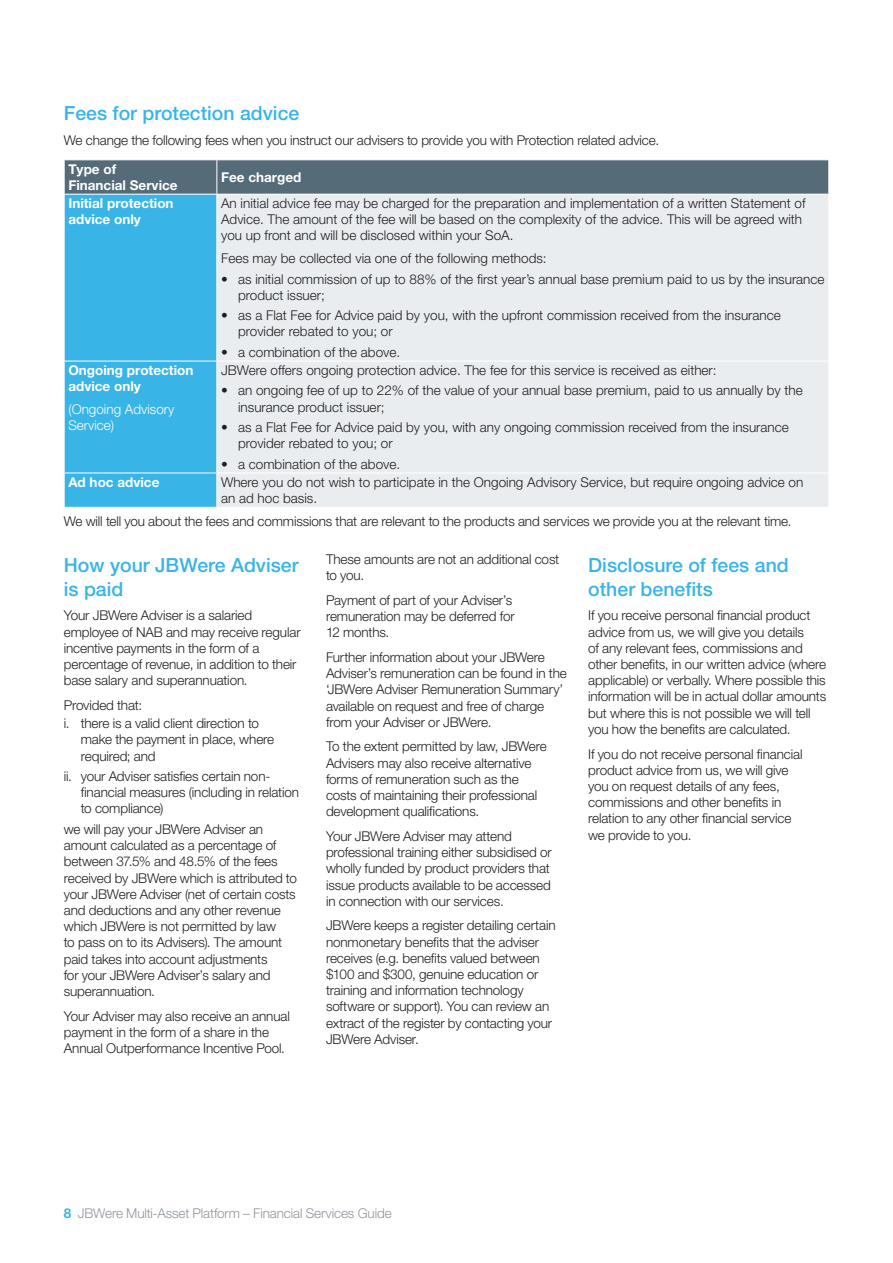
<style>
.page{position:relative;width:893px;height:1263px;background:#fff}
.page>*{position:absolute;margin:0;border:0;box-sizing:border-box;transform-origin:0 0}
.t1{font:500 19.5px/24px "Helvetica Neue LT Pro";color:#39b4e7}
.t2{font:300 13.5px/16.2px "Helvetica Neue LT Pro";letter-spacing:-.01em;color:#231f20}
.t3{font:700 13.5px/16.2px "Helvetica Neue LT Pro";color:#fff}
.t4{font:300 13.5px "Helvetica Neue LT Pro";letter-spacing:-.01em;color:#8f959d}
.t5{font:300 13.5px/16.2px "Helvetica Neue LT Pro";color:#fff}
.s1{font-weight:700;color:#39b4e7}
</style>
<div class="page">
<div style="left:65px;top:160px;width:763px;height:34px;background:#556c78"></div>
<div style="left:65px;top:195px;width:151px;height:312px;background:#39b4e7"></div>
<div style="left:217px;top:195px;width:611px;height:312px;background:#e9edf0"></div>
<hr style="left:216px;top:160px;width:1px;height:34px;background:#fff">
<hr style="left:64px;top:361px;width:153px;height:1px;background:#fff">
<hr style="left:217px;top:361px;width:612px;height:1px;background:#fff">
<hr style="left:64px;top:473px;width:153px;height:1px;background:#fff">
<hr style="left:217px;top:473px;width:612px;height:1px;background:#fff">
<h1 class="t1" style="left:64px;top:101px;width:237px">Fees for protection advice</h1>
<p class="t2" style="left:64px;top:132px;width:597px">We change the following fees when you instruct our advisers to provide you with Protection related advice.</p>
<p class="t3" style="left:68px;top:160px;width:111px">Type of<br>Financial Service</p>
<p class="t3" style="left:221px;top:169px;width:82px">Fee charged</p>
<p class="t3" style="left:68px;top:195px;width:107px">Initial protection advice only</p>
<p class="t2" style="left:221px;top:195px;width:586px">An initial advice fee may be charged for the preparation and implementation of a written Statement of<br>Advice. The amount of the fee will be based on the complexity of the advice. This will be agreed with you up front and will be disclosed within your SoA.</p>
<p class="t2" style="left:221px;top:250px;width:327px">Fees may be collected via one of the following methods:</p>
<p class="t2" style="left:238px;top:270px;width:588px;text-indent:-17px">• as initial commission of up to 88% of the first year’s annual base premium paid to us by the insurance product issuer;</p>
<p class="t2" style="left:238px;top:307px;width:544px;text-indent:-17px">• as a Flat Fee for Advice paid by you, with the upfront commission received from the insurance provider rebated to you; or</p>
<p class="t2" style="left:221px;top:344px;width:181px">• a combination of the above.</p>
<p class="t3" style="left:68px;top:362px;width:126px">Ongoing protection advice only</p>
<p class="t5" style="left:68px;top:401px;width:108px">(Ongoing Advisory<br>Service)</p>
<p class="t2" style="left:221px;top:362px;width:497px">JBWere offers ongoing protection advice. The fee for this service is received as either:</p>
<p class="t2" style="left:238px;top:382px;width:566px;text-indent:-17px">• an ongoing fee of up to 22% of the value of your annual base premium, paid to us annually by the insurance product issuer;</p>
<p class="t2" style="left:238px;top:419px;width:552px;text-indent:-17px">• as a Flat Fee for Advice paid by you, with any ongoing commission received from the insurance provider rebated to you; or</p>
<p class="t2" style="left:221px;top:455px;width:181px">• a combination of the above.</p>
<p class="t3" style="left:68px;top:474px;width:93px">Ad hoc advice</p>
<p class="t2" style="left:221px;top:474px;width:584px">Where you do not wish to participate in the Ongoing Advisory Service, but require ongoing advice on an ad hoc basis.</p>
<p class="t2" style="left:64px;top:513px;width:729px">We will tell you about the fees and commissions that are relevant to the products and services we provide you at the relevant time.</p>
<h1 class="t1" style="left:64px;top:552px;width:236px">How your JBWere Adviser is paid</h1>
<p class="t2" style="left:64px;top:607px;width:238px">Your JBWere Adviser is a salaried employee of NAB and may receive regular incentive payments in the form of a percentage of revenue, in addition to their base salary and superannuation.</p>
<p class="t2" style="left:64px;top:696px;width:197px;line-height:18.3px">Provided that:<br>i. there is a valid client direction to</p>
<p class="t2" style="left:81px;top:731px;width:195px">make the payment in place, where required; and</p>
<p class="t2" style="left:81px;top:768px;width:220px;text-indent:-17px">ii. your Adviser satisfies certain non&shy;financial measures (including in relation to compliance)</p>
<p class="t2" style="left:64px;top:821px;width:235px">we will pay your JBWere Adviser an amount calculated as a percentage of between 37.5% and 48.5% of the fees received by JBWere which is attributed to your JBWere Adviser (net of certain costs and deductions and any other revenue which JBWere is not permitted by law<br>to pass on to its Advisers). The amount paid takes into account adjustments<br>for your JBWere Adviser’s salary and superannuation.</p>
<p class="t2" style="left:64px;top:1007px;width:228px">Your Adviser may also receive an annual payment in the form of a share in the<br>Annual Outperformance Incentive Pool.</p>
<p class="t2" style="left:326px;top:551px;width:235px">These amounts are not an additional cost to you.</p>
<p class="t2" style="left:326px;top:592px;width:190px">Payment of part of your Adviser’s remuneration may be deferred for<br>12 months.</p>
<p class="t2" style="left:326px;top:649px;width:242px">Further information about your JBWere Adviser’s remuneration can be found in the ‘JBWere Adviser Remuneration Summary’ available on request and free of charge from your Adviser or JBWere.</p>
<p class="t2" style="left:326px;top:738px;width:222px">To the extent permitted by law, JBWere Advisers may also receive alternative forms of remuneration such as the costs of maintaining their professional development qualifications.</p>
<p class="t2" style="left:326px;top:828px;width:227px">Your JBWere Adviser may attend professional training either subsidised or wholly funded by product providers that issue products available to be accessed in connection with our services.</p>
<p class="t2" style="left:326px;top:917px;width:231px">JBWere keeps a register detailing certain nonmonetary benefits that the adviser receives (e.g. benefits valued between $100 and $300, genuine education or training and information technology software or support). You can review an extract of the register by contacting your JBWere Adviser.</p>
<h1 class="t1" style="left:588px;top:552px;width:202px">Disclosure of fees and other benefits</h1>
<p class="t2" style="left:588px;top:607px;width:239px">If you receive personal financial product advice from us, we will give you details<br>of any relevant fees, commissions and other benefits, in our written advice (where applicable) or verbally. Where possible this information will be in actual dollar amounts but where this is not possible we will tell you how the benefits are calculated.</p>
<p class="t2" style="left:588px;top:745px;width:216px">If you do not receive personal financial product advice from us, we will give you on request details of any fees, commissions and other benefits in relation to any other financial service we provide to you.</p>
<p class="t4" style="left:64px;top:1205px;width:329px"><span class="s1">8</span> JBWere Multi‑Asset Platform – Financial Services Guide</p>
</div>
